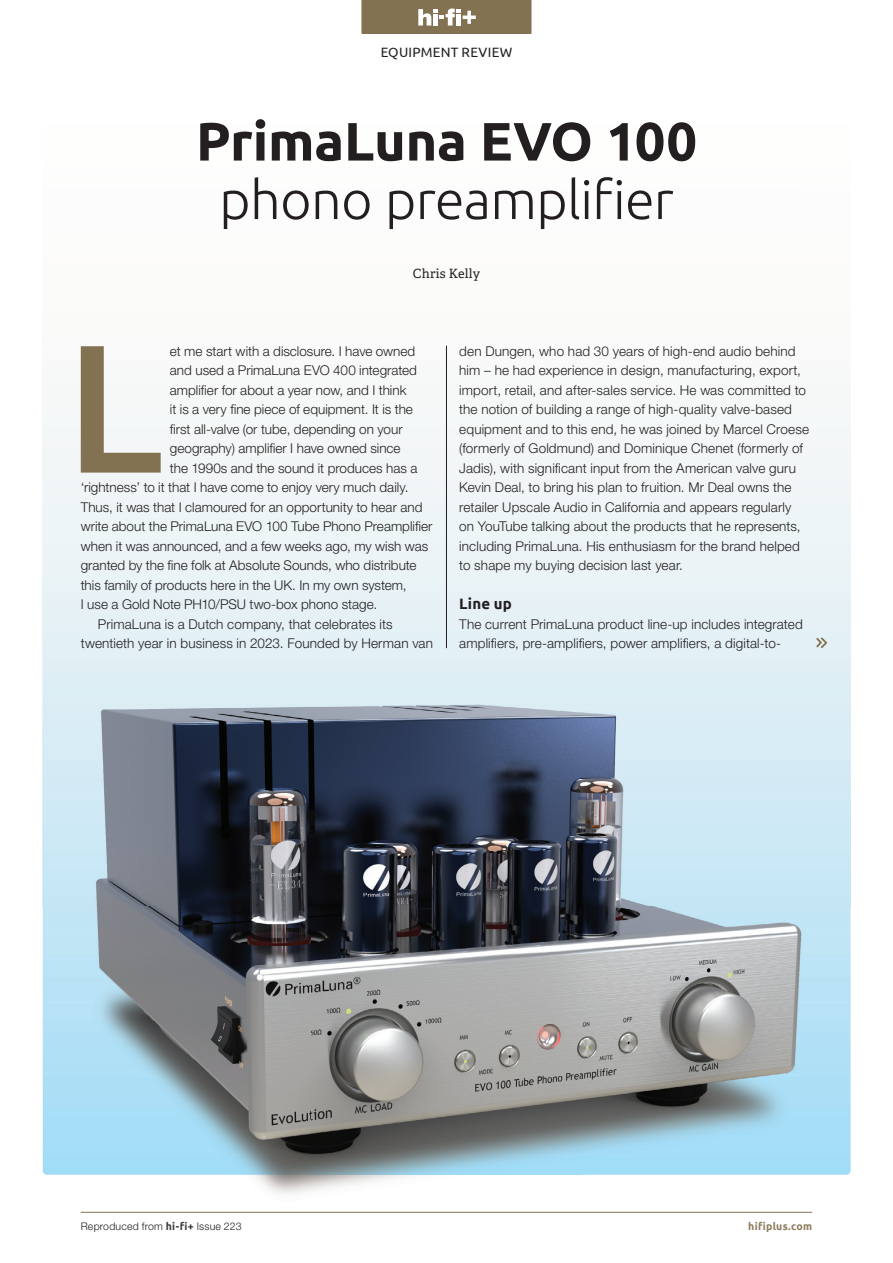
<style>
.page{position:relative;width:893px;height:1263px;background:#fff}
.page>*{position:absolute;margin:0;border:0;box-sizing:border-box;transform-origin:0 0}
.t1{font:500 182.4px "Ubuntu";color:#837251}
.t2{font:300 54px "Ubuntu";letter-spacing:-.01em;color:#231f20}
.t3{font:700 54px "Ubuntu";letter-spacing:-.005em;color:#231f20}
.t4{font:700 15px "Ubuntu";letter-spacing:.01em;color:#231f20}
.t5{font:300 13.5px/19.5px "Helvetica Neue LT Std";letter-spacing:.005em;color:#231f20}
.t6{font:13.5px "Ubuntu";letter-spacing:.02em;color:#231f20}
.t7{font:12.75px "Adelle";letter-spacing:.02em;color:#231f20}
.t8{font:300 10.5px "Helvetica Neue LT Std";letter-spacing:.02em;color:#231f20}
.t9{font:700 10.5px "Ubuntu";letter-spacing:.025em;color:#8d7d5e}
.s1{font-family:"Ubuntu";font-weight:700;color:#3e3e3f}
</style>
<div class="page">
<img style="left:43px;top:345px;width:808px;height:830px">
<img style="left:42px;top:637px;width:11px;height:538px">
<img style="left:840px;top:637px;width:11px;height:538px">
<hr style="left:446px;top:346px;width:1px;height:302px;background:#231f20">
<svg style="left:816px;top:637px;width:11px;height:11px"></svg>
<hr style="left:81px;top:1212px;width:731px;height:1px;background:#837251">
<svg style="left:361px;top:0;width:170px;height:34px;background:#8e7e60"></svg>
<p class="t6" style="left:381px;top:44px;width:133px">EQUIPMENT REVIEW</p>
<h2 class="t3" style="left:196px;top:109px;width:503px">PrimaLuna EVO 100</h2>
<h2 class="t2" style="left:219px;top:167px;width:456px">phono preamplifier</h2>
<p class="t7" style="left:413px;top:265px;width:69px">Chris Kelly</p>
<h1 class="t1" style="left:66px;top:292px;width:99px">L</h1>
<p class="t5" style="left:170px;top:341px;width:247px">et me start with a disclosure. I have owned</p>
<p class="t5" style="left:170px;top:360px;width:248px">and used a PrimaLuna EVO 400 integrated</p>
<p class="t5" style="left:170px;top:380px;width:238px">amplifier for about a year now, and I think</p>
<p class="t5" style="left:170px;top:399px;width:245px">it is a very fine piece of equipment. It is the</p>
<p class="t5" style="left:170px;top:419px;width:234px">first all-valve (or tube, depending on your</p>
<p class="t5" style="left:170px;top:438px;width:232px">geography) amplifier I have owned since</p>
<p class="t5" style="left:170px;top:458px;width:249px">the 1990s and the sound it produces has a</p>
<p class="t5" style="left:81px;top:477px;width:329px">‘rightness’ to it that I have come to enjoy very much daily.</p>
<p class="t5" style="left:81px;top:497px;width:343px">Thus, it was that I clamoured for an opportunity to hear and</p>
<p class="t5" style="left:81px;top:516px;width:353px">write about the PrimaLuna EVO 100 Tube Phono Preamplifier</p>
<p class="t5" style="left:81px;top:536px;width:349px">when it was announced, and a few weeks ago, my wish was</p>
<p class="t5" style="left:81px;top:555px;width:337px">granted by the fine folk at Absolute Sounds, who distribute</p>
<p class="t5" style="left:81px;top:575px;width:327px">this family of products here in the UK. In my own system,</p>
<p class="t5" style="left:81px;top:594px;width:298px">I use a Gold Note PH10/PSU two-box phono stage.</p>
<p class="t5" style="left:98px;top:614px;width:296px">PrimaLuna is a Dutch company, that celebrates its</p>
<p class="t5" style="left:81px;top:633px;width:354px">twentieth year in business in 2023. Founded by Herman van</p>
<p class="t5" style="left:459px;top:341px;width:351px">den Dungen, who had 30 years of high-end audio behind him – he had experience in design, manufacturing, export, import, retail, and after-sales service. He was committed to the notion of building a range of high-quality valve-based equipment and to this end, he was joined by Marcel Croese (formerly of Goldmund) and Dominique Chenet (formerly of Jadis), with significant input from the American valve guru Kevin Deal, to bring his plan to fruition. Mr Deal owns the retailer Upscale Audio in California and appears regularly on YouTube talking about the products that he represents, including PrimaLuna. His enthusiasm for the brand helped to shape my buying decision last year.</p>
<p class="t4" style="left:459px;top:595px;width:54px">Line up</p>
<p class="t5" style="left:459px;top:614px;width:345px">The current PrimaLuna product line-up includes integrated amplifiers, pre-amplifiers, power amplifiers, a digital-to-</p>
<p class="t8" style="left:81px;top:1219px;width:162px">Reproduced from <span class="s1">hi-fi+</span> Issue 223</p>
<p class="t9" style="left:748px;top:1219px;width:65px">hifiplus.com</p>
</div>
